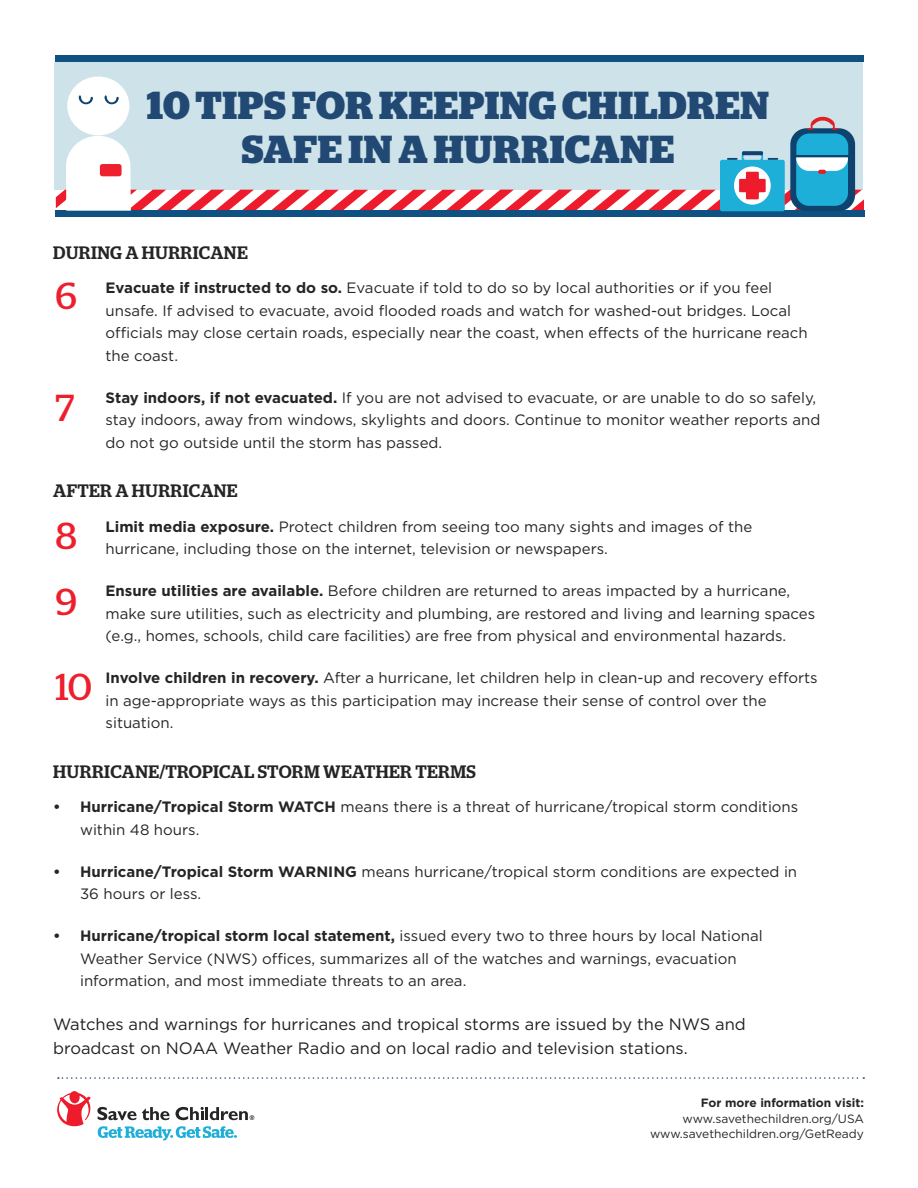
<style>
.page{position:relative;width:918px;height:1188px;background:#fff}
.page>*{position:absolute;margin:0;border:0;box-sizing:border-box;transform-origin:0 0}
.t1{font:700 39px/43.5px "Stag";letter-spacing:.02em;color:#214974;text-align:center}
.t2{font:37.5px "Stag";color:#ee1f2d}
.t3{font:500 18px "Stag";letter-spacing:.02em;color:#242524}
.t4{font:16.5px/24px "Gotham HTF";color:#222020}
.t5{font:15px/22.5px "Gotham HTF";color:#242524}
.t6{font:12px/14.4px "Gotham HTF";color:#242524;text-align:right}
.t7{font:700 12px "Gotham HTF";color:#242524}
.s1{font-weight:700}
</style>
<div class="page">
<svg style="left:57px;top:1091px;width:197px;height:49px"></svg>
<svg style="left:58px;top:1077px;width:806px;height:2px"></svg>
<div style="left:55px;top:62px;width:808px;height:128px;background:#cde2e9"></div>
<div style="left:55px;top:55px;width:809px;height:7px;background:#0f5282"></div>
<div style="left:55px;top:211px;width:810px;height:6px;background:#0f5282"></div>
<svg style="left:56px;top:116px;width:808px;height:96px"></svg>
<div style="left:67px;top:77px;width:62px;height:58px;background:#fff;border-radius:50%"></div>
<svg style="left:104px;top:95px;width:15px;height:9px"></svg>
<svg style="left:79px;top:95px;width:14px;height:9px"></svg>
<div style="left:100px;top:164px;width:22px;height:12px;background:#ee1f2f;border-radius:3px"></div>
<p class="t1" style="left:147px;top:84px;width:624px">10 TIPS FOR KEEPING CHILDREN<br>SAFE IN A HURRICANE</p>
<p class="t3" style="left:53px;top:242px;width:196px">DURING A HURRICANE</p>
<p class="t5" style="left:106px;top:276px;width:704px"><span class="s1">Evacuate if instructed to do so.</span> Evacuate if told to do so by local authorities or if you feel unsafe. If advised to evacuate, avoid flooded roads and watch for washed-out bridges. Local officials may close certain roads, especially near the coast, when effects of the hurricane reach the coast.</p>
<p class="t5" style="left:106px;top:386px;width:716px"><span class="s1">Stay indoors, if not evacuated.</span> If you are not advised to evacuate, or are unable to do so safely, stay indoors, away from windows, skylights and doors. Continue to monitor weather reports and do not go outside until the storm has passed.</p>
<p class="t3" style="left:53px;top:480px;width:186px">AFTER A HURRICANE</p>
<p class="t5" style="left:106px;top:515px;width:648px"><span class="s1">Limit media exposure.</span> Protect children from seeing too many sights and images of the hurricane, including those on the internet, television or newspapers.</p>
<p class="t5" style="left:106px;top:579px;width:711px"><span class="s1">Ensure utilities are available.</span> Before children are returned to areas impacted by a hurricane, make sure utilities, such as electricity and plumbing, are restored and living and learning spaces (e.g., homes, schools, child care facilities) are free from physical and environmental hazards.</p>
<p class="t5" style="left:106px;top:666px;width:714px"><span class="s1">Involve children in recovery.</span> After a hurricane, let children help in clean-up and recovery efforts in age-appropriate ways as this participation may increase their sense of control over the situation.</p>
<p class="t3" style="left:53px;top:761px;width:424px">HURRICANE/TROPICAL STORM WEATHER TERMS</p>
<p class="t5" style="left:80px;top:795px;width:720px;text-indent:-27px"><span class="s1">• Hurricane/Tropical Storm WATCH</span> means there is a threat of hurricane/tropical storm conditions within 48 hours.</p>
<p class="t5" style="left:80px;top:860px;width:719px;text-indent:-27px"><span class="s1">• Hurricane/Tropical Storm WARNING</span> means hurricane/tropical storm conditions are expected in<br>36 hours or less.</p>
<p class="t5" style="left:80px;top:924px;width:684px;text-indent:-27px"><span class="s1">• Hurricane/tropical storm local statement,</span> issued every two to three hours by local National<br>Weather Service (NWS) offices, summarizes all of the watches and warnings, evacuation information, and most immediate threats to an area.</p>
<p class="t4" style="left:53px;top:1011px;width:694px">Watches and warnings for hurricanes and tropical storms are issued by the NWS and broadcast on NOAA Weather Radio and on local radio and television stations.</p>
<p class="t2" style="left:55px;top:274px;width:23px">6</p>
<p class="t2" style="left:55px;top:386px;width:20px">7</p>
<p class="t2" style="left:55px;top:514px;width:23px">8</p>
<p class="t2" style="left:55px;top:580px;width:23px">9</p>
<p class="t2" style="left:55px;top:665px;width:38px">10</p>
<p class="t7" style="left:701px;top:1096px;width:165px">For more information visit:</p>
<p class="t6" style="left:650px;top:1112px;width:215px">www.savethechildren.org/USA www.savethechildren.org/GetReady</p>
</div>
